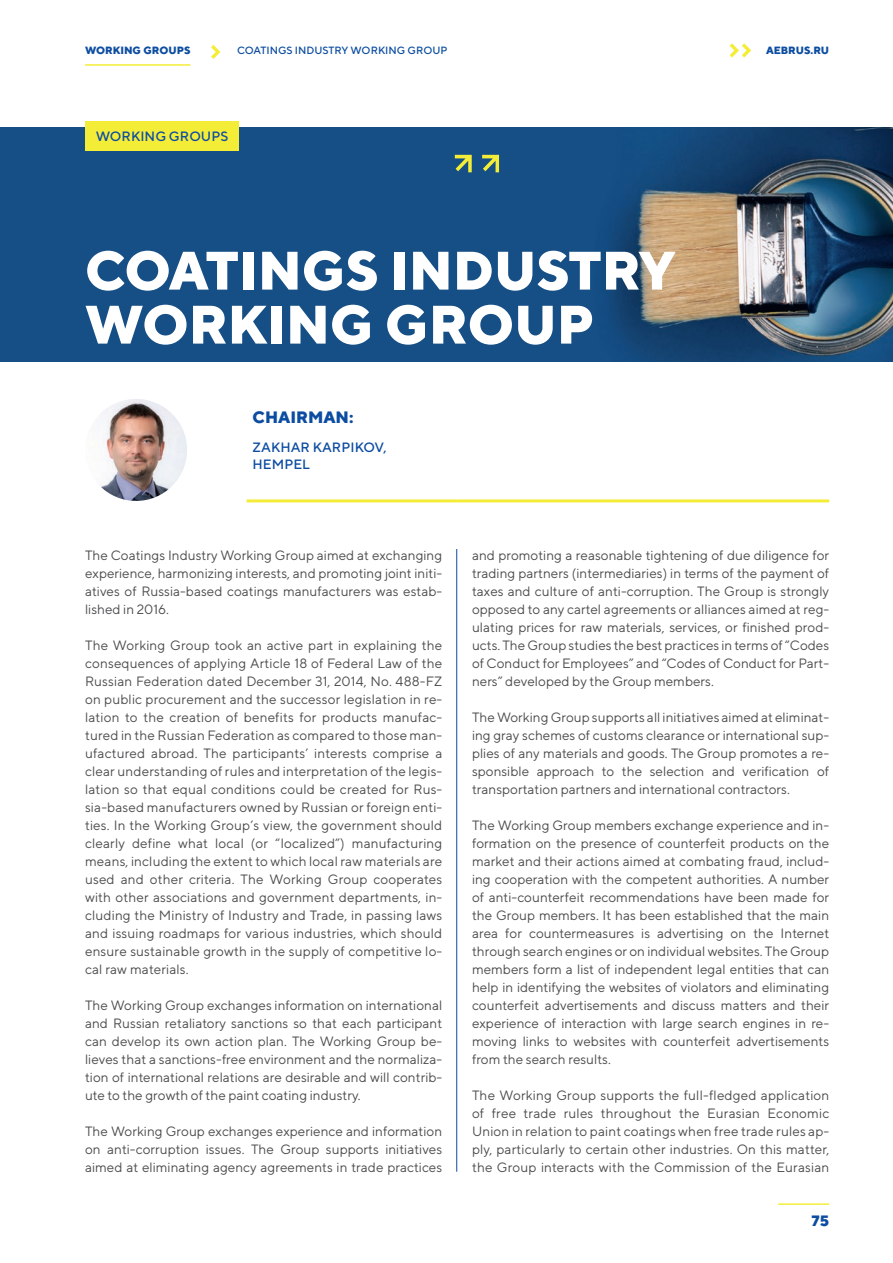
<style>
.page{position:relative;width:893px;height:1263px;background:#fff}
.page>*{position:absolute;margin:0;border:0;box-sizing:border-box;transform-origin:0 0}
.t1{font:800 54px/54px "TT Norms";color:#fff}
.t2{font:800 16.5px "TT Norms";color:#0d4da1}
.t3{font:800 15px "TT Norms";color:#0d4da1}
.t4{font:13.5px/18px "TT Norms";color:#4b4c4d;text-align:justify}
.t5{font:500 13.5px/16.5px "TT Norms";color:#0d4da1}
.t6{font:500 10.5px "TT Norms";color:#0d4da1}
.t7{font:800 10.5px "TT Norms";color:#0d4da1}
</style>
<div class="page">
<hr style="left:456px;top:135px;width:1px;height:1037px;background:#0d4c9f">
<div style="left:438px;top:272px;width:34px;height:277px;background:#fff"></div>
<img style="left:0;top:128px;width:893px;height:234px">
<svg style="left:455px;top:155px;width:17px;height:17px"></svg>
<svg style="left:482px;top:155px;width:17px;height:17px"></svg>
<div style="left:85px;top:121px;width:154px;height:29px;background:#f4ed38"></div>
<hr style="left:247px;top:499px;width:210px;height:3px;background:#f4ed38">
<hr style="left:457px;top:499px;width:372px;height:3px;background:#f4ed38">
<img style="left:85px;top:399px;width:102px;height:102px;border-radius:51px">
<hr style="left:85px;top:64px;width:105px;height:2px;background:#f4ed38">
<svg style="left:211px;top:45px;width:9px;height:14px"></svg>
<hr style="left:778px;top:1203px;width:51px;height:2px;background:#f4ed38">
<svg style="left:730px;top:43px;width:21px;height:14px"></svg>
<p class="t7" style="left:85px;top:44px;width:107px">WORKING GROUPS</p>
<p class="t6" style="left:237px;top:44px;width:212px">COATINGS INDUSTRY WORKING GROUP</p>
<p class="t5" style="left:96px;top:127px;width:134px">WORKING GROUPS</p>
<h1 class="t1" style="left:85px;top:242px;width:592px">COATINGS INDUSTRY<br>WORKING GROUP</h1>
<p class="t2" style="left:253px;top:407px;width:102px">CHAIRMAN:</p>
<p class="t5" style="left:253px;top:439px;width:136px">ZAKHAR KARPIKOV,<br>HEMPEL</p>
<p class="t7" style="left:766px;top:44px;width:65px">AEBRUS.RU</p>
<p class="t4" style="left:85px;top:546px;width:359px">The Coatings Industry Working Group aimed at exchanging experience, harmonizing interests, and promoting joint initi&shy;atives of Russia-based coatings manufacturers was estab&shy;lished in 2016.</p>
<p class="t4" style="left:85px;top:636px;width:359px">The Working Group took an active part in explaining the consequences of applying Article 18 of Federal Law of the Russian Federation dated December 31, 2014, No. 488-FZ on public procurement and the successor legislation in re&shy;lation to the creation of benefits for products manufac&shy;tured in the Russian Federation as compared to those man&shy;ufactured abroad. The participants’ interests comprise a clear understanding of rules and interpretation of the legis&shy;lation so that equal conditions could be created for Rus&shy;sia-based manufacturers owned by Russian or foreign enti&shy;ties. In the Working Group’s view, the government should clearly define what local (or “localized”) manufacturing means, including the extent to which local raw materials are used and other criteria. The Working Group cooperates with other associations and government departments, in&shy;cluding the Ministry of Industry and Trade, in passing laws and issuing roadmaps for various industries, which should ensure sustainable growth in the supply of competitive lo&shy;cal raw materials.</p>
<p class="t4" style="left:85px;top:996px;width:359px">The Working Group exchanges information on international and Russian retaliatory sanctions so that each participant can develop its own action plan. The Working Group be&shy;lieves that a sanctions-free environment and the normaliza&shy;tion of international relations are desirable and will contrib&shy;ute to the growth of the paint coating industry.</p>
<p class="t4" style="left:85px;top:1122px;width:359px">The Working Group exchanges experience and information on anti-corruption issues. The Group supports initiatives aimed at eliminating agency agreements in trade practices</p>
<p class="t4" style="left:472px;top:546px;width:359px">and promoting a reasonable tightening of due diligence for trading partners (intermediaries) in terms of the payment of taxes and culture of anti-corruption. The Group is strongly opposed to any cartel agreements or alliances aimed at reg&shy;ulating prices for raw materials, services, or finished prod&shy;ucts. The Group studies the best practices in terms of “Codes of Conduct for Employees” and “Codes of Conduct for Part&shy;ners” developed by the Group members.</p>
<p class="t4" style="left:472px;top:708px;width:359px">The Working Group supports all initiatives aimed at eliminat&shy;ing gray schemes of customs clearance or international sup&shy;plies of any materials and goods. The Group promotes a re&shy;sponsible approach to the selection and verification of transportation partners and international contractors.</p>
<p class="t4" style="left:472px;top:816px;width:359px">The Working Group members exchange experience and in&shy;formation on the presence of counterfeit products on the market and their actions aimed at combating fraud, includ&shy;ing cooperation with the competent authorities. A number of anti-counterfeit recommendations have been made for the Group members. It has been established that the main area for countermeasures is advertising on the Internet through search engines or on individual websites. The Group members form a list of independent legal entities that can help in identifying the websites of violators and eliminating counterfeit advertisements and discuss matters and their experience of interaction with large search engines in re&shy;moving links to websites with counterfeit advertisements from the search results.</p>
<p class="t4" style="left:472px;top:1086px;width:359px">The Working Group supports the full-fledged application of free trade rules throughout the Eurasian Economic Union in relation to paint coatings when free trade rules ap&shy;ply, particularly to certain other industries. On this matter, the Group interacts with the Commission of the Eurasian</p>
<p class="t3" style="left:811px;top:1211px;width:19px">75</p>
</div>
